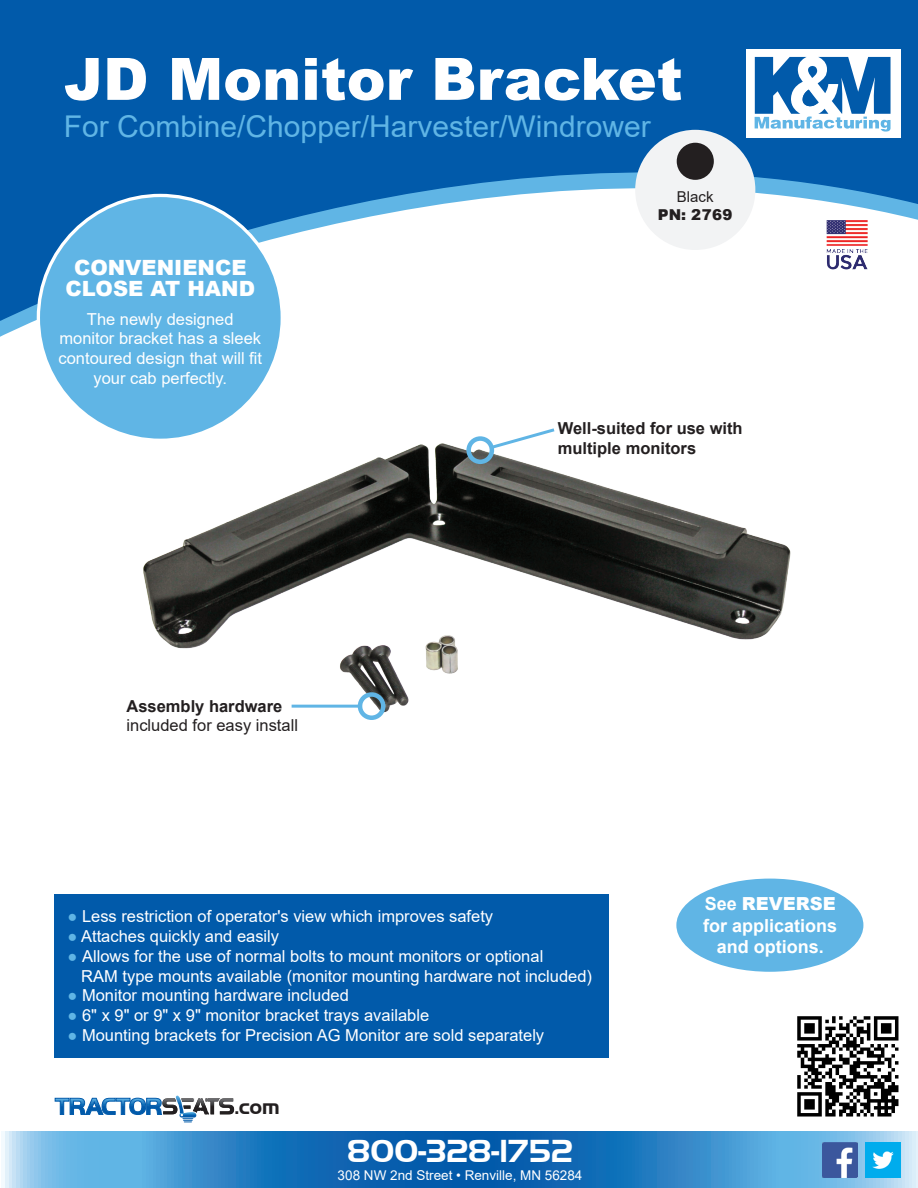
<style>
.page{position:relative;width:918px;height:1188px;background:#fff}
.page>*{position:absolute;margin:0;border:0;box-sizing:border-box;transform-origin:0 0}
.t1{font:900 58.5px "Arial";color:#fff}
.t2{font:700 33px "Handel Got D";color:#fff}
.t3{font:30px "Arial";color:#60b5e5}
.t4{font:700 22.05px "Handel Got D";color:#231f20}
.t5{font:900 21px/21px "Arial";color:#fff;text-align:center}
.t6{font:700 18px/21.6px "Arial";color:#fff}
.t7{font:16.5px/19.8px "Arial";color:#fff}
.t8{font:16.5px/19.8px "Arial";color:#231f20}
.t9{font:700 16.5px/19.8px "Arial";color:#231f20}
.t10{font:900 15px "Arial";letter-spacing:.03em;color:#231f20}
.t11{font:15px "Arial";color:#231f20}
.t12{font:13.5px "Arial";color:#fff}
.s1{font-weight:700}
.s2{color:#60b5e5}
.s3{font-weight:900}
</style>
<div class="page">
<svg style="left:0;top:0;width:918px;height:322px;fill:#015aaa"></svg>
<div style="left:54px;top:894px;width:554px;height:164px;background:#015aaa"></div>
<div style="left:38px;top:195px;width:244px;height:245px;background:#60b5e5;border-radius:50%"></div>
<img style="left:827px;top:220px;width:41px;height:50px">
<svg style="left:1px;top:1131px;width:917px;height:57px;background:#398bc9"></svg>
<img style="left:822px;top:1142px;width:35px;height:36px">
<img style="left:865px;top:1142px;width:35px;height:36px">
<img style="left:797px;top:1016px;width:102px;height:101px">
<div style="left:746px;top:49px;width:155px;height:89px;background:#fff"></div>
<svg style="left:755px;top:57px;width:136px;height:75px"></svg>
<div style="left:676px;top:879px;width:187px;height:93px;background:#60b5e5;border-radius:50%"></div>
<div style="left:635px;top:130px;width:120px;height:120px;background:#f2f3f4;border-radius:50%"></div>
<div style="left:677px;top:143px;width:37px;height:37px;background:#231f20;border-radius:50%"></div>
<img style="left:143px;top:442px;width:648px;height:274px">
<div style="left:358px;top:692px;width:27px;height:28px;border:4px solid #60b5e5;border-radius:50%"></div>
<hr style="left:292px;top:705px;width:70px;height:3px;background:#60b5e5">
<div style="left:466px;top:436px;width:28px;height:28px;border:4px solid #60b5e5;border-radius:50%"></div>
<svg style="left:489px;top:428px;width:69px;height:23px"></svg>
<svg style="left:55px;top:1096px;width:179px;height:26px"></svg>
<p class="t1" style="left:64px;top:37px;width:620px">JD Monitor Bracket</p>
<p class="t3" style="left:64px;top:106px;width:588px">For Combine/Chopper/Harvester/Windrower</p>
<p class="t5" style="left:66px;top:256px;width:191px">CONVENIENCE<br>CLOSE AT HAND</p>
<p class="t7" style="left:59px;top:309px;width:205px;text-align:center">The newly designed monitor bracket has a sleek contoured design that will fit your cab perfectly.</p>
<p class="t8" style="left:127px;top:696px;width:173px"><span class="s1">Assembly hardware </span>included for easy install</p>
<p class="t11" style="left:677px;top:187px;width:38px">Black</p>
<p class="t10" style="left:658px;top:204px;width:76px">PN: 2769</p>
<p class="t9" style="left:558px;top:419px;width:186px">Well-suited for use with multiple monitors</p>
<p class="t7" style="left:68px;top:906px;width:427px"><span class="s2">●</span> Less restriction of operator's view which improves safety</p>
<p class="t7" style="left:68px;top:926px;width:213px"><span class="s2">●</span> Attaches quickly and easily</p>
<p class="t7" style="left:81px;top:946px;width:512px;text-indent:-14px"><span class="s2">●</span> Allows for the use of normal bolts to mount monitors or optional<br>RAM type mounts available (monitor mounting hardware not included)</p>
<p class="t7" style="left:68px;top:985px;width:283px"><span class="s2">●</span> Monitor mounting hardware included</p>
<p class="t7" style="left:68px;top:1005px;width:363px"><span class="s2">●</span> 6" x 9" or 9" x 9" monitor bracket trays available</p>
<p class="t7" style="left:68px;top:1025px;width:478px"><span class="s2">●</span> Mounting brackets for Precision AG Monitor are sold separately</p>
<p class="t4" style="left:234px;top:1092px;width:47px">.com</p>
<p class="t2" style="left:347px;top:1132px;width:227px">800-328-1752</p>
<p class="t12" style="left:338px;top:1166px;width:246px">308 NW 2nd Street • Renville, MN 56284</p>
<p class="t6" style="left:703px;top:893px;width:136px">See <span class="s3">REVERSE </span>for applications</p>
<p class="t6" style="left:717px;top:937px;width:109px">and options.</p>
</div>
